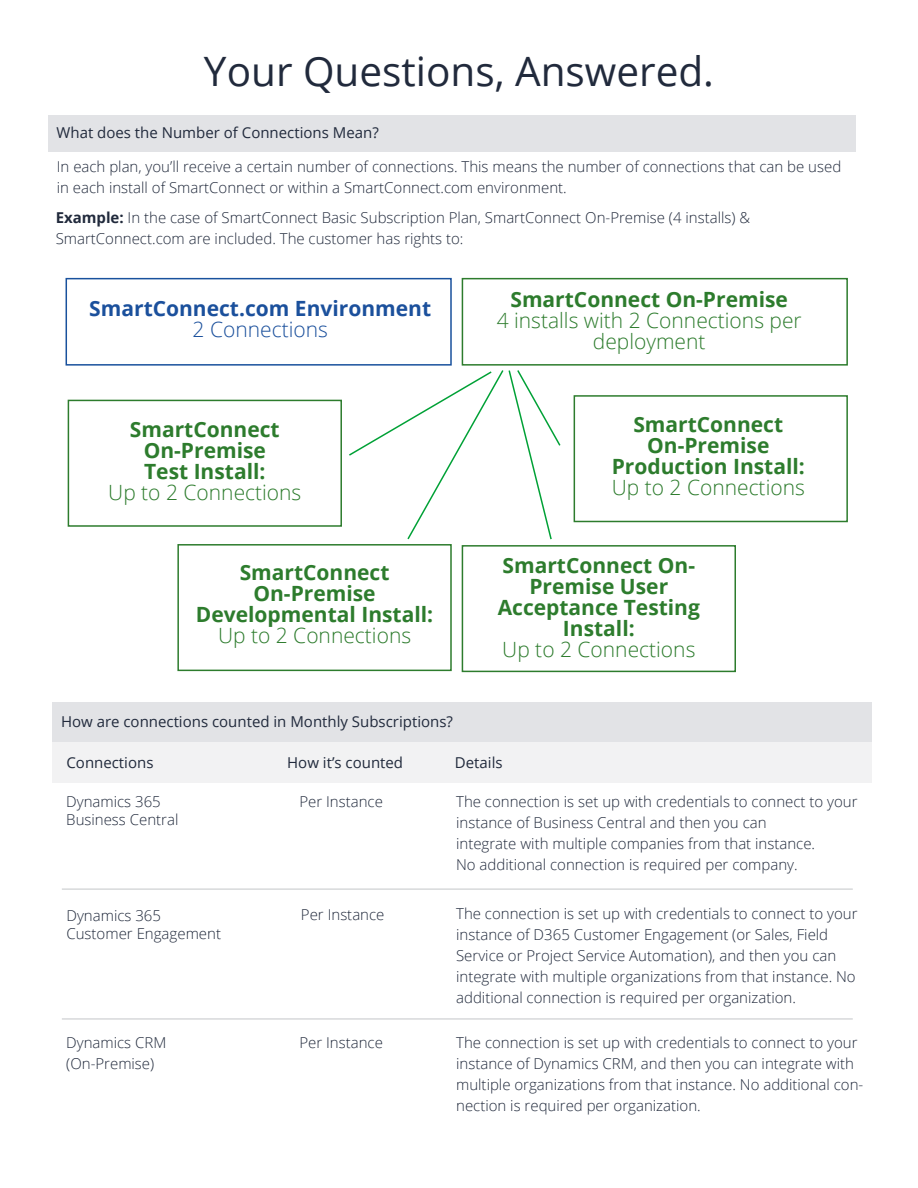
<style>
.page{position:relative;width:918px;height:1188px;background:#fff}
.page>*{position:absolute;margin:0;border:0;box-sizing:border-box;transform-origin:0 0}
.t1{font:40.5px "Open Sans";color:#212a3c}
.t2{font:700 21px/21px "Open Sans";color:#2d7c2d;text-align:center}
.t3{font:300 21px/21px "Open Sans";color:#2d7c2d;text-align:center}
.t4{font:700 21px "Open Sans";color:#1b509c}
.t5{font:300 21px "Open Sans";color:#1b509c}
.t6{font:300 15px/21px "Open Sans";color:#212a3c}
.t7{font:15px "Open Sans";color:#212a3c}
.s1{font-weight:700}
</style>
<div class="page">
<div style="left:462px;top:278px;width:386px;height:88px;border:2px solid #2d7c2d"></div>
<div style="left:66px;top:278px;width:386px;height:88px;background:#fff;border:2px solid #19519d"></div>
<hr style="left:62px;top:889px;width:791px;height:1px;background:#c4c6c8">
<hr style="left:62px;top:1019px;width:791px;height:1px;background:#c4c6c8">
<div style="left:53px;top:741px;width:819px;height:42px;background:#f2f2f3"></div>
<div style="left:53px;top:702px;width:819px;height:39px;background:#e2e3e6"></div>
<div style="left:48px;top:115px;width:808px;height:36px;background:#e2e3e6"></div>
<div style="left:68px;top:400px;width:274px;height:127px;border:2px solid #2d7c2d"></div>
<div style="left:177px;top:544px;width:275px;height:127px;border:2px solid #2d7c2d"></div>
<div style="left:462px;top:545px;width:274px;height:127px;border:2px solid #2d7c2d"></div>
<div style="left:574px;top:395px;width:274px;height:127px;border:2px solid #2d7c2d"></div>
<svg style="left:349px;top:370px;width:212px;height:170px"></svg>
<h1 class="t1" style="left:204px;top:44px;width:512px">Your Questions, Answered.</h1>
<p class="t7" style="left:57px;top:123px;width:324px">What does the Number of Connections Mean?</p>
<p class="t6" style="left:57px;top:156px;width:786px">In each plan, you’ll receive a certain number of connections. This means the number of connections that can be used in each install of SmartConnect or within a SmartConnect.com environment.</p>
<p class="t6" style="left:56px;top:207px;width:696px"><span class="s1">Example:</span> In the case of SmartConnect Basic Subscription Plan, SmartConnect On-Premise (4 installs) &amp;<br>SmartConnect.com are included. The customer has rights to:</p>
<h2 class="t4" style="left:89px;top:294px;width:343px">SmartConnect.com Environment</h2>
<h2 class="t5" style="left:193px;top:315px;width:137px">2 Connections</h2>
<h2 class="t2" style="left:130px;top:418px;width:151px">SmartConnect<br>On-Premise<br>Test Install:</h2>
<h2 class="t3" style="left:108px;top:481px;width:195px">Up to 2 Connections</h2>
<h2 class="t2" style="left:196px;top:561px;width:239px">SmartConnect<br>On-Premise<br>Developmental Install:</h2>
<h2 class="t3" style="left:218px;top:624px;width:195px">Up to 2 Connections</h2>
<p class="t7" style="left:61px;top:711px;width:393px">How are connections counted in Monthly Subscriptions?</p>
<h2 class="t2" style="left:510px;top:289px;width:279px">SmartConnect On-Premise</h2>
<h2 class="t3" style="left:497px;top:310px;width:307px">4 installs with 2 Connections per deployment</h2>
<h2 class="t2" style="left:612px;top:413px;width:195px">SmartConnect<br>On-Premise<br>Production Install:</h2>
<h2 class="t3" style="left:612px;top:476px;width:195px">Up to 2 Connections</h2>
<h2 class="t2" style="left:498px;top:555px;width:204px">SmartConnect On-<br>Premise User<br>Acceptance Testing<br>Install:</h2>
<h2 class="t3" style="left:502px;top:639px;width:195px">Up to 2 Connections</h2>
<p class="t7" style="left:66px;top:753px;width:89px">Connections</p>
<p class="t7" style="left:287px;top:753px;width:117px">How it’s counted</p>
<p class="t7" style="left:455px;top:753px;width:49px">Details</p>
<p class="t6" style="left:66px;top:792px;width:114px;line-height:18px">Dynamics 365<br>Business Central</p>
<p class="t6" style="left:299px;top:791px;width:85px">Per Instance</p>
<p class="t6" style="left:456px;top:791px;width:403px">The connection is set up with credentials to connect to your instance of Business Central and then you can<br>integrate with multiple companies from that instance.<br>No additional connection is required per company.</p>
<p class="t6" style="left:66px;top:906px;width:156px;line-height:18px">Dynamics 365<br>Customer Engagement</p>
<p class="t6" style="left:301px;top:903px;width:85px">Per Instance</p>
<p class="t6" style="left:456px;top:903px;width:403px">The connection is set up with credentials to connect to your instance of D365 Customer Engagement (or Sales, Field Service or Project Service Automation), and then you can integrate with multiple organizations from that instance. No additional connection is required per organization.</p>
<p class="t6" style="left:66px;top:1031px;width:102px">Dynamics CRM (On-Premise)</p>
<p class="t6" style="left:299px;top:1031px;width:85px">Per Instance</p>
<p class="t6" style="left:456px;top:1031px;width:409px">The connection is set up with credentials to connect to your instance of Dynamics CRM, and then you can integrate with multiple organizations from that instance. No additional con&shy;nection is required per organization.</p>
</div>
